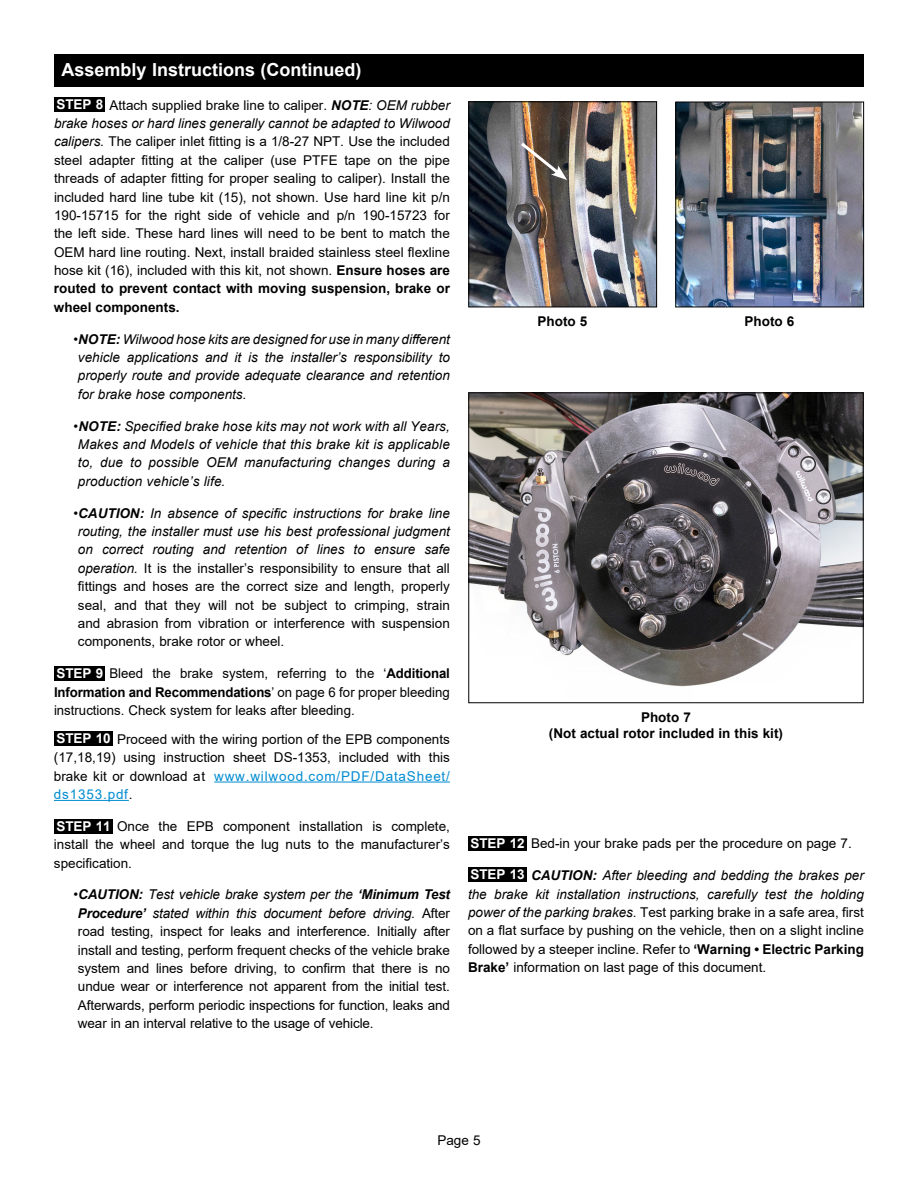
<style>
.page{position:relative;width:918px;height:1188px;background:#fff}
.page>*{position:absolute;margin:0;border:0;box-sizing:border-box;transform-origin:0 0}
.t1{font:700 18px "Arial";color:#fff}
.t2{font:13.5px/18.3px "Arial";color:#000;text-align:justify}
.t3{font:italic 13.5px/18.3px "Arial";letter-spacing:.005em;color:#000;text-align:justify}
.t4{font:700 13.5px/16.2px "Arial";color:#000;text-align:center}
.t5{font:700 13.5px "Arial";color:#fff}
.s1{font-weight:700;font-style:italic}
.s2{font-style:italic}
.s3{font-weight:700}
.s4{font-style:normal}
.s5{color:#008cd1}
</style>
<div class="page">
<hr style="left:214px;top:782px;width:236px;height:1px;background:#008cd1">
<hr style="left:54px;top:800px;width:75px;height:1px;background:#008cd1">
<img style="left:470px;top:394px;width:392px;height:293px">
<div style="left:468px;top:392px;width:396px;height:311px;border:1px solid #000"></div>
<div style="left:54px;top:54px;width:810px;height:32px;background:#000"></div>
<div style="left:54px;top:97px;width:51px;height:15px;background:#000"></div>
<div style="left:54px;top:666px;width:51px;height:15px;background:#000"></div>
<div style="left:54px;top:731px;width:58px;height:15px;background:#000"></div>
<div style="left:54px;top:819px;width:58px;height:14px;background:#000"></div>
<div style="left:468px;top:836px;width:58px;height:15px;background:#000"></div>
<div style="left:468px;top:867px;width:58px;height:15px;background:#000"></div>
<img style="left:470px;top:103px;width:185px;height:202px">
<div style="left:468px;top:101px;width:189px;height:206px;border:1px solid #000"></div>
<svg style="left:518px;top:140px;width:49px;height:40px;background:#776a61"></svg>
<img style="left:677px;top:104px;width:185px;height:201px">
<div style="left:675px;top:102px;width:189px;height:205px;border:1px solid #000"></div>
<h1 class="t1" style="left:62px;top:57px;width:302px">Assembly Instructions (Continued)</h1>
<p class="t5" style="left:56px;top:95px;width:48px">STEP 8</p>
<p class="t2" style="left:54px;top:96px;width:398px;text-indent:56px">Attach supplied brake line to caliper. <span class="s1">NOTE</span><span class="s2">: OEM rubber brake hoses or hard lines generally cannot be adapted to Wilwood calipers.</span> The caliper inlet fitting is a 1/8-27 NPT<span class="s2">.</span> Use the included steel adapter fitting at the caliper (use PTFE tape on the pipe threads of adapter fitting for proper sealing to caliper). Install the included hard line tube kit (15), not shown. Use hard line kit p/n 190-15715 for the right side of vehicle and p/n 190-15723 for the left side. These hard lines will need to be bent to match the OEM hard line routing. Next, install braided stainless steel flexline hose kit (16), included with this kit, not shown. <span class="s3">Ensure hoses are routed to prevent contact with moving suspension, brake or wheel components.</span></p>
<p class="t3" style="left:78px;top:330px;width:374px;text-indent:-4px"><span class="s4">•</span><span class="s3">NOTE:</span> Wilwood hose kits are designed for use in many different vehicle applications and it is the installer’s responsibility to properly route and provide adequate clearance and retention for brake hose components.</p>
<p class="t3" style="left:78px;top:417px;width:373px;text-indent:-4px"><span class="s4">•</span><span class="s3">NOTE:</span> Specified brake hose kits may not work with all Years, Makes and Models of vehicle that this brake kit is applicable to, due to possible OEM manufacturing changes during a production vehicle’s life.</p>
<p class="t2" style="left:78px;top:504px;width:373px;text-indent:-4px">•<span class="s1">CAUTION:</span> <span class="s2">In absence of specific instructions for brake line routing, the installer must use his best professional judgment on correct routing and retention of lines to ensure safe operation.</span> It is the installer’s responsibility to ensure that all fittings and hoses are the correct size and length, properly seal, and that they will not be subject to crimping, strain and abrasion from vibration or interference with suspension components, brake rotor or wheel.</p>
<p class="t2" style="left:54px;top:664px;width:397px;text-indent:55px">Bleed the brake system, referring to the ‘<span class="s3">Additional Information and Recommendations</span>’ on page 6 for proper bleeding instructions. Check system for leaks after bleeding.</p>
<p class="t2" style="left:54px;top:730px;width:397px;text-indent:63px">Proceed with the wiring portion of the EPB components (17,18,19) using instruction sheet DS-1353, included with this brake kit or download at <span class="s5">www.wilwood.com/PDF/DataSheet/ ds1353.pdf</span>.</p>
<p class="t2" style="left:54px;top:817px;width:397px;text-indent:63px">Once the EPB component installation is complete, install the wheel and torque the lug nuts to the manufacturer’s specification.</p>
<p class="t2" style="left:78px;top:885px;width:374px;text-indent:-5px">•<span class="s1">CAUTION:</span> <span class="s2">Test vehicle brake system per the</span> <span class="s1">‘Minimum Test Procedure’</span> <span class="s2">stated within this document before driving.</span> After road testing, inspect for leaks and interference. Initially after install and testing, perform frequent checks of the vehicle brake system and lines before driving, to confirm that there is no undue wear or interference not apparent from the initial test.<br>Afterwards, perform periodic inspections for function, leaks and wear in an interval relative to the usage of vehicle.</p>
<p class="t5" style="left:56px;top:664px;width:48px">STEP 9</p>
<p class="t5" style="left:56px;top:729px;width:56px">STEP 10</p>
<p class="t5" style="left:56px;top:817px;width:56px">STEP 11</p>
<p class="t4" style="left:538px;top:313px;width:51px">Photo 5</p>
<p class="t4" style="left:745px;top:313px;width:51px">Photo 6</p>
<p class="t4" style="left:549px;top:709px;width:236px">Photo 7<br>(Not actual rotor included in this kit)</p>
<p class="t5" style="left:470px;top:834px;width:56px">STEP 12</p>
<p class="t5" style="left:470px;top:865px;width:56px">STEP 13</p>
<p class="t2" style="left:531px;top:834px;width:322px">Bed-in your brake pads per the procedure on page 7.</p>
<p class="t2" style="left:468px;top:866px;width:398px;text-indent:63px"><span class="s1">CAUTION:</span> <span class="s2">After bleeding and bedding the brakes per the brake kit installation instructions, carefully test the holding power of the parking brakes.</span> Test parking brake in a safe area, first on a flat surface by pushing on the vehicle, then on a slight incline followed by a steeper incline. Refer to <span class="s3">‘Warning • Electric Parking Brake’</span> information on last page of this document.</p>
<p class="t2" style="left:437px;top:1131px;width:45px">Page 5</p>
</div>
